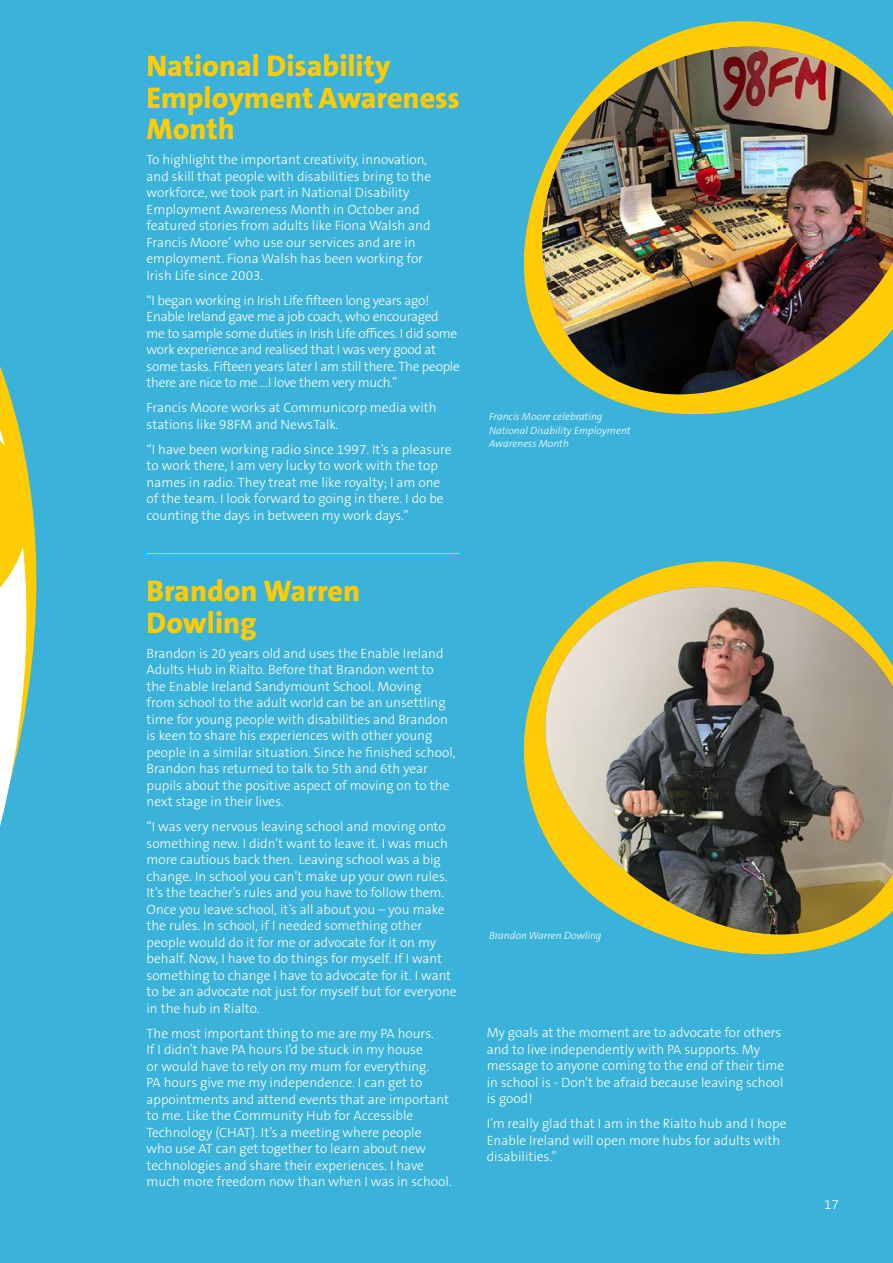
<style>
.page{position:relative;width:893px;height:1263px;background:#3ab2da}
.page>*{position:absolute;margin:0;border:0;box-sizing:border-box;transform-origin:0 0}
.t1{font:800 30px/31.5px "The Sans B W8";color:#ffcb05}
.t2{font:300 13.5px/16.5px "The Sans B W3";color:#fff}
.t3{font:300 13.5px/16.5px "The Sans B W3";letter-spacing:-.02em;color:#fff}
.t4{font:italic 300 10.5px/13.5px "The Sans B W3";color:#fff}
</style>
<div class="page">
<svg style="left:0;top:366px;width:37px;height:460px"></svg>
<hr style="left:147px;top:553px;width:313px;height:1px;background:#ffcb05">
<svg style="left:0;top:382px;width:34px;height:289px"></svg>
<img style="left:0;top:415px;width:11px;height:236px">
<svg style="left:523px;top:21px;width:271px;height:309px"></svg>
<svg style="left:537px;top:28px;width:304px;height:19px"></svg>
<img style="left:537px;top:47px;width:356px;height:368px">
<svg style="left:523px;top:561px;width:244px;height:246px"></svg>
<svg style="left:533px;top:568px;width:280px;height:19px;fill:#ffcb05"></svg>
<img style="left:533px;top:587px;width:360px;height:368px">
<h1 class="t1" style="left:147px;top:50px;width:315px">National Disability<br>Employment Awareness<br>Month</h1>
<p class="t2" style="left:147px;top:151px;width:286px">To highlight the important creativity, innovation, and skill that people with disabilities bring to the workforce, we took part in National Disability Employment Awareness Month in October and featured stories from adults like Fiona Walsh and Francis Moore’ who use our services and are in employment. Fiona Walsh has been working for Irish Life since 2003.</p>
<p class="t3" style="left:147px;top:292px;width:315px">“I began working in Irish Life fifteen long years ago!<br>Enable Ireland gave me a job coach, who encouraged me to sample some duties in Irish Life offices. I did some work experience and realised that I was very good at some tasks. Fifteen years later I am still there. The people there are nice to me …I love them very much.”</p>
<p class="t2" style="left:147px;top:399px;width:292px">Francis Moore works at Communicorp media with stations like 98FM and NewsTalk.</p>
<p class="t2" style="left:147px;top:441px;width:307px">“I have been working radio since 1997. It’s a pleasure to work there, I am very lucky to work with the top names in radio. They treat me like royalty; I am one of the team. I look forward to going in there. I do be counting the days in between my work days.”</p>
<p class="t4" style="left:489px;top:410px;width:143px">Francis Moore celebrating<br>National Disability Employment<br>Awareness Month</p>
<h1 class="t1" style="left:147px;top:576px;width:215px">Brandon Warren<br>Dowling</h1>
<p class="t2" style="left:147px;top:645px;width:311px">Brandon is 20 years old and uses the Enable Ireland Adults Hub in Rialto. Before that Brandon went to the Enable Ireland Sandymount School. Moving<br>from school to the adult world can be an unsettling time for young people with disabilities and Brandon is keen to share his experiences with other young people in a similar situation. Since he finished school, Brandon has returned to talk to 5th and 6th year pupils about the positive aspect of moving on to the next stage in their lives.</p>
<p class="t2" style="left:147px;top:819px;width:312px">“I was very nervous leaving school and moving onto something new. I didn’t want to leave it. I was much more cautious back then. Leaving school was a big change. In school you can’t make up your own rules.<br>It’s the teacher’s rules and you have to follow them.<br>Once you leave school, it’s all about you – you make the rules. In school, if I needed something other people would do it for me or advocate for it on my behalf. Now, I have to do things for myself. If I want something to change I have to advocate for it. I want to be an advocate not just for myself but for everyone in the hub in Rialto.</p>
<p class="t2" style="left:147px;top:1025px;width:307px">The most important thing to me are my PA hours.<br>If I didn’t have PA hours I’d be stuck in my house<br>or would have to rely on my mum for everything.<br>PA hours give me my independence. I can get to appointments and attend events that are important to me. Like the Community Hub for Accessible Technology (CHAT). It’s a meeting where people<br>who use AT can get together to learn about new technologies and share their experiences. I have much more freedom now than when I was in school.</p>
<p class="t2" style="left:487px;top:1024px;width:299px">My goals at the moment are to advocate for others and to live independently with PA supports. My message to anyone coming to the end of their time in school is - Don’t be afraid because leaving school is good!</p>
<p class="t4" style="left:489px;top:929px;width:114px">Brandon Warren Dowling</p>
<p class="t2" style="left:487px;top:1115px;width:301px">I’m really glad that I am in the Rialto hub and I hope<br>Enable Ireland will open more hubs for adults with disabilities.”</p>
<p class="t2" style="left:824px;top:1196px;width:16px">17</p>
</div>
